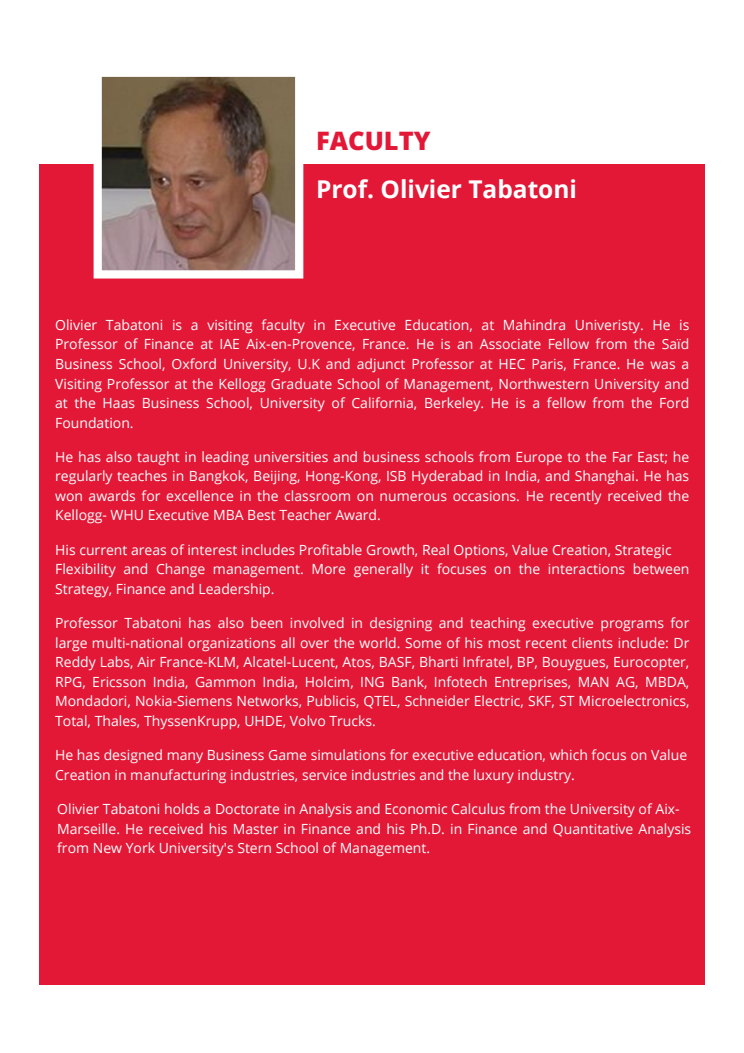
<style>
.page{position:relative;width:744px;height:1053px;background:#fff}
.page>*{position:absolute;margin:0;border:0;box-sizing:border-box;transform-origin:0 0}
.t1{font:800 25.44px "Open Sans";color:#e31837}
.t2{font:700 24.48px "Open Sans";color:#fff}
.t3{font:14px/19.5px "Open Sans";color:#fff;text-align:justify}
</style>
<div class="page">
<div style="left:39px;top:164px;width:666px;height:820px;background:#e31837"></div>
<svg style="left:94px;top:76px;width:209px;height:202px;background:#8d7467"></svg>
<h1 class="t1" style="left:316px;top:123px;width:116px">FACULTY</h1>
<h2 class="t2" style="left:316px;top:171px;width:262px">Prof. Olivier Tabatoni</h2>
<p class="t3" style="left:55px;top:315px;width:636px">Olivier Tabatoni is a visiting faculty in Executive Education, at Mahindra Univeristy. He is Professor of Finance at IAE Aix-en-Provence, France. He is an Associate Fellow from the Saïd Business School, Oxford University, U.K and adjunct Professor at HEC Paris, France. He was a Visiting Professor at the Kellogg Graduate School of Management, Northwestern University and at the Haas Business School, University of California, Berkeley. He is a fellow from the Ford Foundation.</p>
<p class="t3" style="left:55px;top:447px;width:636px">He has also taught in leading universities and business schools from Europe to the Far East; he regularly teaches in Bangkok, Beijing, Hong-Kong, ISB Hyderabad in India, and Shanghai. He has won awards for excellence in the classroom on numerous occasions. He recently received the Kellogg- WHU Executive MBA Best Teacher Award.</p>
<p class="t3" style="left:55px;top:539px;width:636px;text-align:left">His current areas of interest includes Profitable Growth, Real Options, Value Creation, Strategic<br>Flexibility and Change management. More generally it focuses on the interactions between<br>Strategy, Finance and Leadership.</p>
<p class="t3" style="left:55px;top:613px;width:636px">Professor Tabatoni has also been involved in designing and teaching executive programs for large multi-national organizations all over the world. Some of his most recent clients include: Dr Reddy Labs, Air France-KLM, Alcatel-Lucent, Atos, BASF, Bharti Infratel, BP, Bouygues, Eurocopter, RPG, Ericsson India, Gammon India, Holcim, ING Bank, Infotech Entreprises, MAN AG, MBDA, Mondadori, Nokia-Siemens Networks, Publicis, QTEL, Schneider Electric, SKF, ST Microelectronics, Total, Thales, ThyssenKrupp, UHDE, Volvo Trucks.</p>
<p class="t3" style="left:55px;top:745px;width:634px">He has designed many Business Game simulations for executive education, which focus on Value<br>Creation in manufacturing industries, service industries and the luxury industry.</p>
<p class="t3" style="left:57px;top:799px;width:636px;text-align:left">Olivier Tabatoni holds a Doctorate in Analysis and Economic Calculus from the University of Aix-<br>Marseille. He received his Master in Finance and his Ph.D. in Finance and Quantitative Analysis from New York University's Stern School of Management.</p>
</div>
